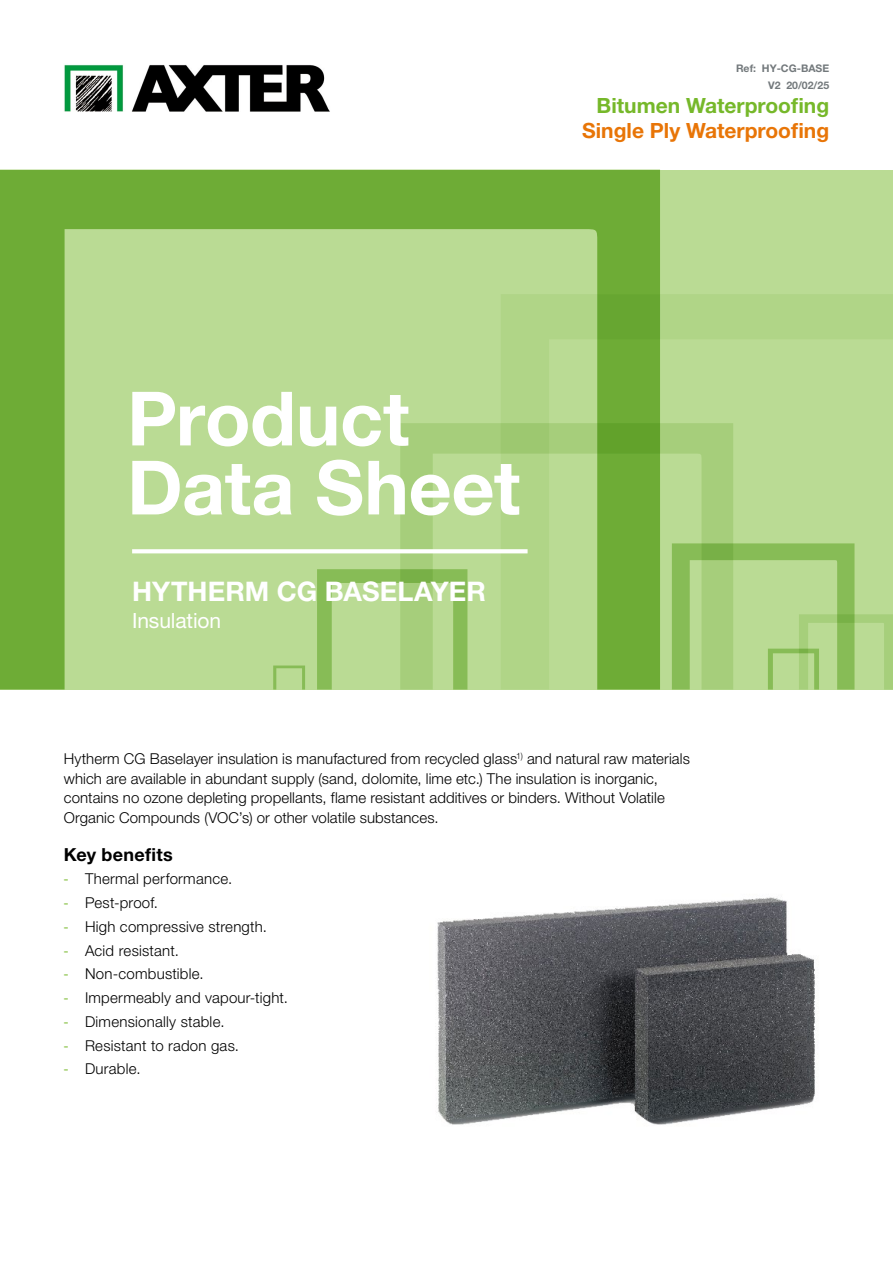
<style>
.page{position:relative;width:893px;height:1263px;background:#fff}
.page>*{position:absolute;margin:0;border:0;box-sizing:border-box;transform-origin:0 0}
.t1{font:700 75px/69px "Helvetica Neue LT Std";letter-spacing:-.005em;color:#fff}
.t2{font:700 27px "Helvetica Neue LT Std";letter-spacing:.005em;color:#fff}
.t3{font:700 21px "Helvetica Neue LT Std";color:#e87507}
.t4{font:700 21px "Helvetica Neue LT Std";color:#76b82a}
.t5{font:21px "Helvetica Neue LT Std";letter-spacing:-.005em;color:#fff}
.t6{font:700 18px "Helvetica Neue LT Std";letter-spacing:.02em;color:#000}
.t7{font:300 15px/19.5px "Helvetica Neue LT Std";letter-spacing:.005em;color:#000}
.t8{font:700 10.5px/17px "Helvetica Neue LT Std";color:#73797c;text-align:right}
.s1{font-family:"Myriad Pro";font-weight:400;color:#76b82a}
</style>
<div class="page">
<div style="left:0;top:170px;width:893px;height:519px;background:#badb94"></div>
<svg style="left:0;top:170px;width:660px;height:519px"></svg>
<svg style="left:501px;top:294px;width:392px;height:395px"></svg>
<svg style="left:273px;top:665px;width:32px;height:24px"></svg>
<svg style="left:132px;top:549px;width:396px;height:4px;background:#fbfcf8"></svg>
<img style="left:64px;top:64px;width:266px;height:47px">
<img style="left:437px;top:897px;width:378px;height:228px">
<p class="t8" style="left:736px;top:59px;width:95px">Ref: HY-CG-BASE<br>V2 20/02/25</p>
<h3 class="t4" style="left:597px;top:92px;width:234px">Bitumen Waterproofing</h3>
<h3 class="t3" style="left:582px;top:117px;width:248px">Single Ply Waterproofing</h3>
<h1 class="t1" style="left:127px;top:383px;width:395px">Product<br>Data Sheet</h1>
<h2 class="t2" style="left:132px;top:574px;width:355px">HYTHERM CG BASELAYER</h2>
<h3 class="t5" style="left:132px;top:608px;width:91px">Insulation</h3>
<p class="t7" style="left:64px;top:749px;width:628px">Hytherm CG Baselayer insulation is manufactured from recycled glass<sup>1)</sup> and natural raw materials which are available in abundant supply (sand, dolomite, lime etc.) The insulation is inorganic, contains no ozone depleting propellants, flame resistant additives or binders. Without Volatile Organic Compounds (VOC’s) or other volatile substances.</p>
<p class="t6" style="left:64px;top:843px;width:111px">Key benefits</p>
<p class="t7" style="left:64px;top:869px;width:170px"><span class="s1">-</span> Thermal performance.</p>
<p class="t7" style="left:64px;top:893px;width:96px"><span class="s1">-</span> Pest-proof.</p>
<p class="t7" style="left:64px;top:916px;width:205px"><span class="s1">-</span> High compressive strength.</p>
<p class="t7" style="left:64px;top:940px;width:117px"><span class="s1">-</span> Acid resistant.</p>
<p class="t7" style="left:64px;top:964px;width:141px"><span class="s1">-</span> Non-combustible.</p>
<p class="t7" style="left:64px;top:988px;width:226px"><span class="s1">-</span> Impermeably and vapour-tight.</p>
<p class="t7" style="left:64px;top:1011px;width:162px"><span class="s1">-</span> Dimensionally stable.</p>
<p class="t7" style="left:64px;top:1035px;width:177px"><span class="s1">-</span> Resistant to radon gas.</p>
<p class="t7" style="left:64px;top:1059px;width:78px"><span class="s1">-</span> Durable.</p>
</div>
